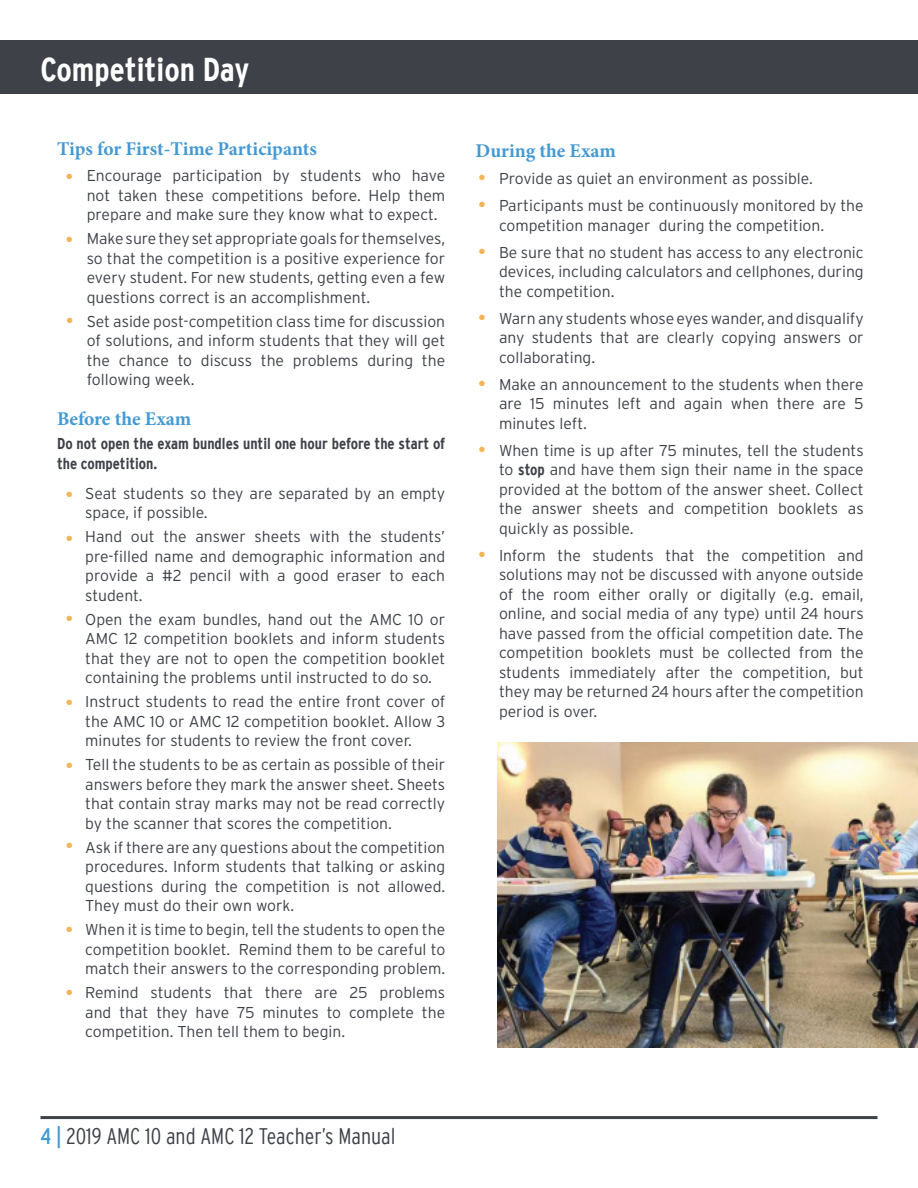
<style>
.page{position:relative;width:918px;height:1188px;background:#fff}
.page>*{position:absolute;margin:0;border:0;box-sizing:border-box;transform-origin:0 0}
.t1{font:700 condensed 33px "Interstate";color:#fff}
.t2{font:300 condensed 22.5px "Interstate";color:#3e4148}
.t3{font:700 19.5px "Minion Pro";color:#4399d3}
.t4{font:condensed 18px "Interstate";color:#f3b356}
.t5{font:300 15.75px/19.5px "Interstate";color:#3e4148;text-align:justify}
.t6{font:700 condensed 15.75px/19.5px "Interstate";color:#3e4148}
.s1{font-weight:700;font-stretch:condensed}
.s2{font-weight:400;color:#4399d3}
</style>
<div class="page">
<div style="left:0;top:40px;width:918px;height:54px;background:#3e4148"></div>
<hr style="left:40px;top:1116px;width:838px;height:3px;background:#3e4148">
<img style="left:497px;top:742px;width:421px;height:305px">
<p class="t1" style="left:40px;top:51px;width:210px">Competition Day</p>
<p class="t3" style="left:57px;top:136px;width:262px">Tips for First-Time Participants</p>
<p class="t5" style="left:87px;top:166px;width:360px">Encourage participation by students who have not taken these competitions before. Help them prepare and make sure they know what to expect.</p>
<p class="t5" style="left:87px;top:229px;width:360px">Make sure they set appropriate goals for themselves, so that the competition is a positive experience for every student. For new students, getting even a few questions correct is an accomplishment.</p>
<p class="t5" style="left:87px;top:311px;width:360px">Set aside post-competition class time for discussion of solutions, and inform students that they will get the chance to discuss the problems during the following week.</p>
<p class="t4" style="left:66px;top:167px;width:9px">•</p>
<p class="t4" style="left:66px;top:230px;width:9px">•</p>
<p class="t4" style="left:66px;top:311px;width:9px">•</p>
<p class="t3" style="left:57px;top:406px;width:136px">Before the Exam</p>
<p class="t6" style="left:57px;top:434px;width:390px">Do not open the exam bundles until one hour before the start of the competition.</p>
<p class="t5" style="left:85px;top:484px;width:361px">Seat students so they are separated by an empty space, if possible.</p>
<p class="t5" style="left:85px;top:527px;width:362px">Hand out the answer sheets with the students’ pre-filled name and demographic information and provide a #2 pencil with a good eraser to each student.</p>
<p class="t5" style="left:85px;top:610px;width:362px">Open the exam bundles, hand out the AMC 10 or AMC 12 competition booklets and inform students that they are not to open the competition booklet containing the problems until instructed to do so.</p>
<p class="t5" style="left:85px;top:692px;width:362px">Instruct students to read the entire front cover of the AMC 10 or AMC 12 competition booklet. Allow 3 minutes for students to review the front cover.</p>
<p class="t5" style="left:85px;top:755px;width:362px">Tell the students to be as certain as possible of their answers before they mark the answer sheet. Sheets that contain stray marks may not be read correctly by the scanner that scores the competition.</p>
<p class="t5" style="left:85px;top:838px;width:362px">Ask if there are any questions about the competition procedures. Inform students that talking or asking questions during the competition is not allowed.<br>They must do their own work.</p>
<p class="t5" style="left:85px;top:920px;width:362px">When it is time to begin, tell the students to open the competition booklet. Remind them to be careful to match their answers to the corresponding problem.</p>
<p class="t5" style="left:85px;top:983px;width:362px">Remind students that there are 25 problems and that they have 75 minutes to complete the competition. Then tell them to begin.</p>
<p class="t4" style="left:66px;top:484px;width:9px">•</p>
<p class="t4" style="left:66px;top:528px;width:9px">•</p>
<p class="t4" style="left:66px;top:609px;width:9px">•</p>
<p class="t4" style="left:66px;top:693px;width:9px">•</p>
<p class="t4" style="left:66px;top:756px;width:9px">•</p>
<p class="t4" style="left:66px;top:835px;width:9px">•</p>
<p class="t4" style="left:66px;top:919px;width:9px">•</p>
<p class="t4" style="left:66px;top:982px;width:9px">•</p>
<p class="t3" style="left:475px;top:137px;width:142px">During the Exam</p>
<p class="t4" style="left:478px;top:168px;width:9px">•</p>
<p class="t4" style="left:478px;top:195px;width:9px">•</p>
<p class="t4" style="left:478px;top:241px;width:9px">•</p>
<p class="t4" style="left:478px;top:307px;width:9px">•</p>
<p class="t4" style="left:478px;top:373px;width:9px">•</p>
<p class="t4" style="left:478px;top:439px;width:9px">•</p>
<p class="t4" style="left:478px;top:544px;width:9px">•</p>
<p class="t5" style="left:499px;top:169px;width:315px">Provide as quiet an environment as possible.</p>
<p class="t5" style="left:499px;top:196px;width:366px">Participants must be continuously monitored by the competition manager during the competition.</p>
<p class="t5" style="left:499px;top:242px;width:366px">Be sure that no student has access to any electronic devices, including calculators and cellphones, during the competition.</p>
<p class="t5" style="left:499px;top:308px;width:366px">Warn any students whose eyes wander, and disqualify any students that are clearly copying answers or collaborating.</p>
<p class="t5" style="left:499px;top:374px;width:366px">Make an announcement to the students when there are 15 minutes left and again when there are 5 minutes left.</p>
<p class="t5" style="left:499px;top:440px;width:366px">When time is up after 75 minutes, tell the students to <span class="s1">stop</span> and have them sign their name in the space provided at the bottom of the answer sheet. Collect the answer sheets and competition booklets as quickly as possible.</p>
<p class="t5" style="left:499px;top:545px;width:366px">Inform the students that the competition and solutions may not be discussed with anyone outside of the room either orally or digitally (e.g. email, online, and social media of any type) until 24 hours have passed from the official competition date. The competition booklets must be collected from the students immediately after the competition, but they may be returned 24 hours after the competition period is over.</p>
<h2 class="t2" style="left:40px;top:1124px;width:357px"><span class="s2">4 |</span> 2019 AMC 10 and AMC 12 Teacher’s Manual</h2>
</div>
